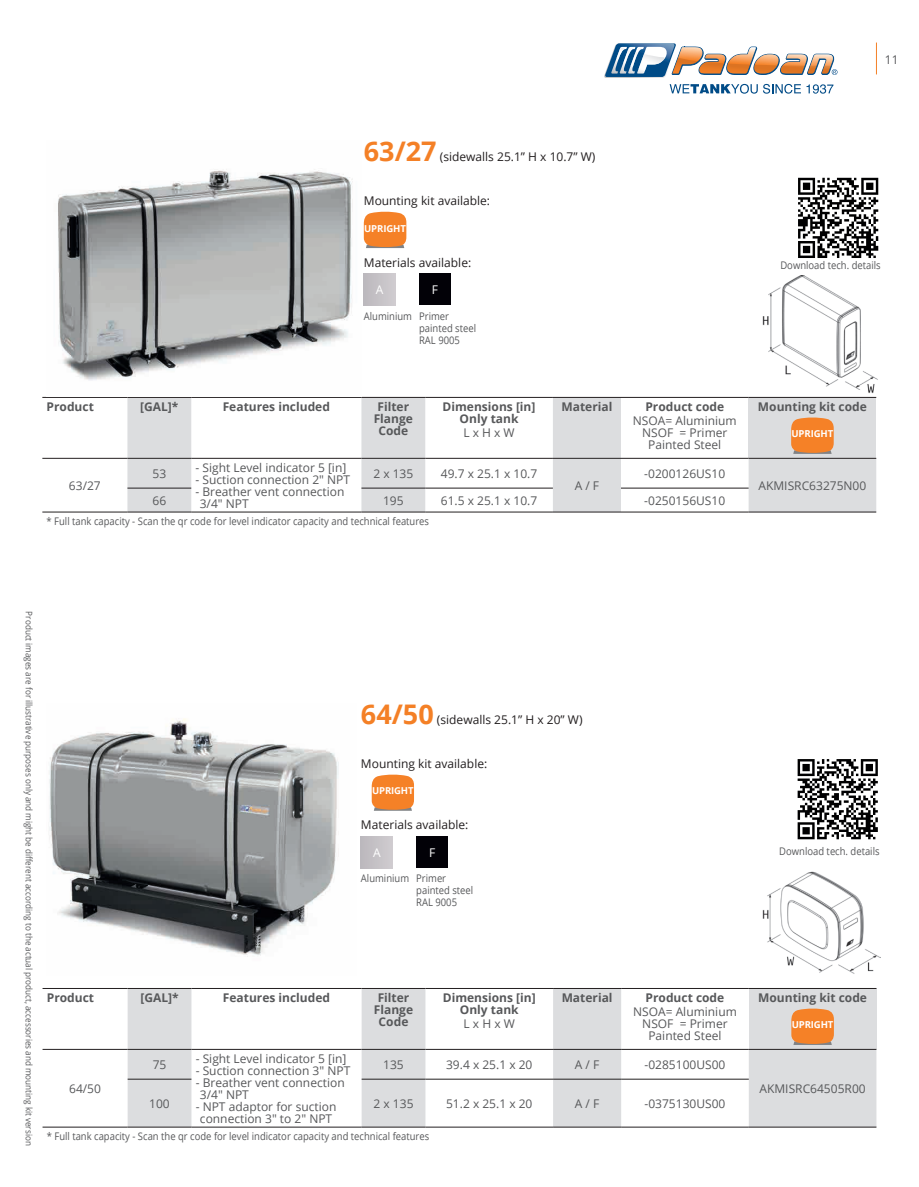
<style>
.page{position:relative;width:919px;height:1187px;background:#fff}
.page>*{position:absolute;margin:0;border:0;box-sizing:border-box;transform-origin:0 0}
.t1{font:700 27px "Open Sans";color:#f48026}
.t2{font:12px/12px "Open Sans";color:#57585a;text-align:center}
.t3{font:700 12px/12px "Open Sans";color:#57585a;text-align:center}
.t4{font:12px "Open Sans";color:#231f20}
.t5{font:12px "Open Sans";color:#fff}
.t6{font:10.5px/12px "Open Sans";color:#57585a;scale:.9 1}
.t7{font:700 9.6px "Open Sans";letter-spacing:-.01em;color:#fff}
.t8{font:700 9.45px "Open Sans";letter-spacing:-.01em;color:#fff}
.t9{font:9px "Open Sans";color:#57585a;scale:.9 1}
</style>
<div class="page">
<hr style="left:876px;top:43px;width:1px;height:31px;background:#f48026">
<svg style="left:604px;top:43px;width:233px;height:51px"></svg>
<hr style="left:42px;top:397px;width:85px;height:1px;background:#231f20">
<svg style="left:127px;top:397px;width:749px;height:114px"></svg>
<hr style="left:42px;top:458px;width:85px;height:1px;background:#231f20">
<hr style="left:127px;top:458px;width:64px;height:1px;background:#231f20">
<hr style="left:361px;top:458px;width:64px;height:1px;background:#231f20">
<hr style="left:425px;top:458px;width:128px;height:1px;background:#231f20">
<hr style="left:553px;top:458px;width:68px;height:1px;background:#231f20">
<hr style="left:621px;top:458px;width:127px;height:1px;background:#231f20">
<hr style="left:748px;top:458px;width:128px;height:1px;background:#231f20">
<hr style="left:42px;top:511px;width:85px;height:1px;background:#231f20">
<hr style="left:127px;top:511px;width:64px;height:1px;background:#231f20">
<hr style="left:361px;top:511px;width:64px;height:1px;background:#231f20">
<hr style="left:425px;top:511px;width:128px;height:1px;background:#231f20">
<hr style="left:553px;top:511px;width:68px;height:1px;background:#231f20">
<hr style="left:621px;top:511px;width:127px;height:1px;background:#231f20">
<hr style="left:748px;top:511px;width:128px;height:1px;background:#231f20">
<hr style="left:127px;top:488px;width:64px;height:1px;background:#231f20">
<hr style="left:361px;top:488px;width:64px;height:1px;background:#231f20">
<hr style="left:425px;top:488px;width:128px;height:1px;background:#231f20">
<hr style="left:621px;top:488px;width:127px;height:1px;background:#231f20">
<hr style="left:191px;top:458px;width:170px;height:1px;background:#231f20">
<hr style="left:191px;top:511px;width:170px;height:1px;background:#231f20">
<svg style="left:128px;top:989px;width:493px;height:60px"></svg>
<div style="left:748px;top:988px;width:128px;height:61px;background:#dcdddf"></div>
<hr style="left:43px;top:988px;width:85px;height:1px;background:#231f20">
<hr style="left:191px;top:988px;width:170px;height:1px;background:#231f20">
<hr style="left:361px;top:988px;width:64px;height:1px;background:#231f20">
<hr style="left:425px;top:988px;width:128px;height:1px;background:#231f20">
<hr style="left:553px;top:988px;width:68px;height:1px;background:#231f20">
<hr style="left:621px;top:988px;width:127px;height:1px;background:#231f20">
<hr style="left:748px;top:988px;width:128px;height:1px;background:#231f20">
<hr style="left:128px;top:988px;width:63px;height:1px;background:#231f20">
<svg style="left:791px;top:1008px;width:42px;height:36px;background:#f08836"></svg>
<svg style="left:128px;top:1050px;width:748px;height:76px"></svg>
<hr style="left:43px;top:1049px;width:85px;height:1px;background:#231f20">
<hr style="left:128px;top:1049px;width:63px;height:1px;background:#231f20">
<hr style="left:361px;top:1049px;width:64px;height:1px;background:#231f20">
<hr style="left:425px;top:1049px;width:128px;height:1px;background:#231f20">
<hr style="left:553px;top:1049px;width:68px;height:1px;background:#231f20">
<hr style="left:621px;top:1049px;width:127px;height:1px;background:#231f20">
<hr style="left:748px;top:1049px;width:128px;height:1px;background:#231f20">
<hr style="left:43px;top:1126px;width:85px;height:1px;background:#231f20">
<hr style="left:128px;top:1126px;width:63px;height:1px;background:#231f20">
<hr style="left:361px;top:1126px;width:64px;height:1px;background:#231f20">
<hr style="left:425px;top:1126px;width:128px;height:1px;background:#231f20">
<hr style="left:553px;top:1126px;width:68px;height:1px;background:#231f20">
<hr style="left:621px;top:1126px;width:127px;height:1px;background:#231f20">
<hr style="left:748px;top:1126px;width:128px;height:1px;background:#231f20">
<hr style="left:128px;top:1078px;width:63px;height:1px;background:#231f20">
<hr style="left:361px;top:1078px;width:64px;height:1px;background:#231f20">
<hr style="left:425px;top:1078px;width:128px;height:1px;background:#231f20">
<hr style="left:553px;top:1078px;width:68px;height:1px;background:#231f20">
<hr style="left:621px;top:1078px;width:127px;height:1px;background:#231f20">
<hr style="left:191px;top:1049px;width:170px;height:1px;background:#231f20">
<hr style="left:191px;top:1126px;width:170px;height:1px;background:#231f20">
<svg style="left:798px;top:177px;width:81px;height:74px"></svg>
<svg style="left:798px;top:178px;width:80px;height:80px"></svg>
<img style="left:58px;top:169px;width:295px;height:212px">
<svg style="left:364px;top:212px;width:42px;height:36px;background:#f08735"></svg>
<div style="left:364px;top:273px;width:31px;height:32px;background:#c6c3c7"></div>
<div style="left:419px;top:273px;width:32px;height:32px;background:#020107"></div>
<svg style="left:797px;top:759px;width:81px;height:81px"></svg>
<svg style="left:797px;top:759px;width:80px;height:80px"></svg>
<img style="left:49px;top:718px;width:290px;height:239px">
<svg style="left:372px;top:774px;width:42px;height:36px;background:#f28a39"></svg>
<div style="left:361px;top:836px;width:32px;height:31px;background:#c5c2c6"></div>
<div style="left:416px;top:836px;width:32px;height:31px;background:#020107"></div>
<img style="left:762px;top:276px;width:116px;height:117px">
<img style="left:762px;top:871px;width:118px;height:103px">
<p class="t2" style="left:884px;top:53px;width:15px">11</p>
<h1 class="t1" style="left:364px;top:132px;width:74px">63/27</h1>
<p class="t4" style="left:440px;top:148px;width:157px">(sidewalls 25.1” H x 10.7” W)</p>
<p class="t4" style="left:364px;top:192px;width:128px">Mounting kit available:</p>
<p class="t7" style="left:364px;top:221px;width:43px">UPRIGHT</p>
<p class="t4" style="left:364px;top:254px;width:109px">Materials available:</p>
<p class="t5" style="left:376px;top:281px;width:9px">A</p>
<p class="t5" style="left:432px;top:281px;width:8px">F</p>
<p class="t6" style="left:419px;top:309px;width:65px;text-indent:-55px">Aluminium Primer painted steel<br>RAL 9005</p>
<p class="t6" style="left:780px;top:259px;width:113px">Download tech. details</p>
<p class="t3" style="left:47px;top:400px;width:49px">Product</p>
<p class="t3" style="left:140px;top:400px;width:40px">[GAL]*</p>
<p class="t3" style="left:223px;top:400px;width:109px">Features included</p>
<p class="t3" style="left:374px;top:400px;width:41px">Filter<br>Flange<br>Code</p>
<p class="t3" style="left:442px;top:400px;width:94px">Dimensions [in]<br>Only tank</p>
<p class="t2" style="left:463px;top:426px;width:53px">L x H x W</p>
<p class="t3" style="left:561px;top:400px;width:52px">Material</p>
<p class="t3" style="left:645px;top:400px;width:80px">Product code</p>
<p class="t2" style="left:633px;top:414px;width:105px">NSOA= Aluminium<br>NSOF = Primer<br>Painted Steel</p>
<p class="t2" style="left:152px;top:467px;width:15px">53</p>
<p class="t2" style="left:195px;top:461px;width:152px">- Sight Level indicator 5 [in]</p>
<p class="t2" style="left:195px;top:473px;width:156px">- Suction connection 2" NPT</p>
<p class="t2" style="left:200px;top:485px;width:146px;text-align:left;text-indent:-4px">- Breather vent connection<br>3/4" NPT</p>
<p class="t2" style="left:373px;top:467px;width:41px">2 x 135</p>
<p class="t2" style="left:441px;top:467px;width:98px">49.7 x 25.1 x 10.7</p>
<p class="t2" style="left:644px;top:467px;width:82px">-0200126US10</p>
<p class="t2" style="left:69px;top:479px;width:33px">63/27</p>
<p class="t2" style="left:574px;top:479px;width:26px">A / F</p>
<p class="t2" style="left:152px;top:494px;width:15px">66</p>
<p class="t2" style="left:383px;top:494px;width:22px">195</p>
<p class="t2" style="left:441px;top:494px;width:98px">61.5 x 25.1 x 10.7</p>
<p class="t2" style="left:644px;top:494px;width:82px">-0250156US10</p>
<p class="t6" style="left:47px;top:514px;width:426px">* Full tank capacity - Scan the qr code for level indicator capacity and technical features</p>
<p class="t3" style="left:757px;top:400px;width:110px">Mounting kit code</p>
<p class="t7" style="left:791px;top:427px;width:43px">UPRIGHT</p>
<p class="t2" style="left:758px;top:479px;width:109px">AKMISRC63275N00</p>
<p class="t9" style="left:35px;top:611px;width:595px;rotate:90deg">Product images are for illustrative purposes only and might be different according to the actual product, accessories and mounting kit version</p>
<h1 class="t1" style="left:361px;top:694px;width:74px">64/50</h1>
<p class="t4" style="left:437px;top:711px;width:147px">(sidewalls 25.1” H x 20” W)</p>
<p class="t4" style="left:361px;top:755px;width:128px">Mounting kit available:</p>
<p class="t8" style="left:372px;top:784px;width:43px">UPRIGHT</p>
<p class="t4" style="left:361px;top:816px;width:109px">Materials available:</p>
<p class="t5" style="left:373px;top:844px;width:9px">A</p>
<p class="t5" style="left:429px;top:844px;width:8px">F</p>
<p class="t6" style="left:416px;top:872px;width:65px;text-indent:-55px">Aluminium Primer painted steel<br>RAL 9005</p>
<p class="t3" style="left:47px;top:991px;width:49px">Product</p>
<p class="t3" style="left:140px;top:991px;width:40px">[GAL]*</p>
<p class="t3" style="left:223px;top:991px;width:109px">Features included</p>
<p class="t3" style="left:374px;top:991px;width:41px">Filter<br>Flange<br>Code</p>
<p class="t3" style="left:443px;top:991px;width:94px">Dimensions [in]<br>Only tank</p>
<p class="t2" style="left:463px;top:1017px;width:53px">L x H x W</p>
<p class="t3" style="left:561px;top:991px;width:52px">Material</p>
<p class="t3" style="left:645px;top:991px;width:80px">Product code</p>
<p class="t2" style="left:633px;top:1005px;width:105px">NSOA= Aluminium<br>NSOF = Primer<br>Painted Steel</p>
<p class="t2" style="left:153px;top:1058px;width:15px">75</p>
<p class="t2" style="left:196px;top:1052px;width:152px">- Sight Level indicator 5 [in]</p>
<p class="t2" style="left:196px;top:1064px;width:156px">- Suction connection 3" NPT</p>
<p class="t2" style="left:200px;top:1076px;width:146px;text-align:left;text-indent:-4px">- Breather vent connection<br>3/4" NPT</p>
<p class="t2" style="left:196px;top:1100px;width:142px">- NPT adaptor for suction connection 3" to 2" NPT</p>
<p class="t2" style="left:383px;top:1058px;width:22px">135</p>
<p class="t2" style="left:446px;top:1058px;width:88px">39.4 x 25.1 x 20</p>
<p class="t2" style="left:575px;top:1058px;width:26px">A / F</p>
<p class="t2" style="left:644px;top:1058px;width:82px">-0285100US00</p>
<p class="t2" style="left:69px;top:1082px;width:33px">64/50</p>
<p class="t2" style="left:149px;top:1096px;width:22px">100</p>
<p class="t2" style="left:373px;top:1096px;width:41px">2 x 135</p>
<p class="t2" style="left:446px;top:1096px;width:88px">51.2 x 25.1 x 20</p>
<p class="t2" style="left:575px;top:1096px;width:26px">A / F</p>
<p class="t2" style="left:644px;top:1096px;width:82px">-0375130US00</p>
<p class="t6" style="left:47px;top:1129px;width:426px">* Full tank capacity - Scan the qr code for level indicator capacity and technical features</p>
<p class="t6" style="left:779px;top:845px;width:113px">Download tech. details</p>
<p class="t3" style="left:758px;top:991px;width:110px">Mounting kit code</p>
<p class="t7" style="left:791px;top:1018px;width:43px">UPRIGHT</p>
<p class="t2" style="left:759px;top:1082px;width:108px">AKMISRC64505R00</p>
</div>
